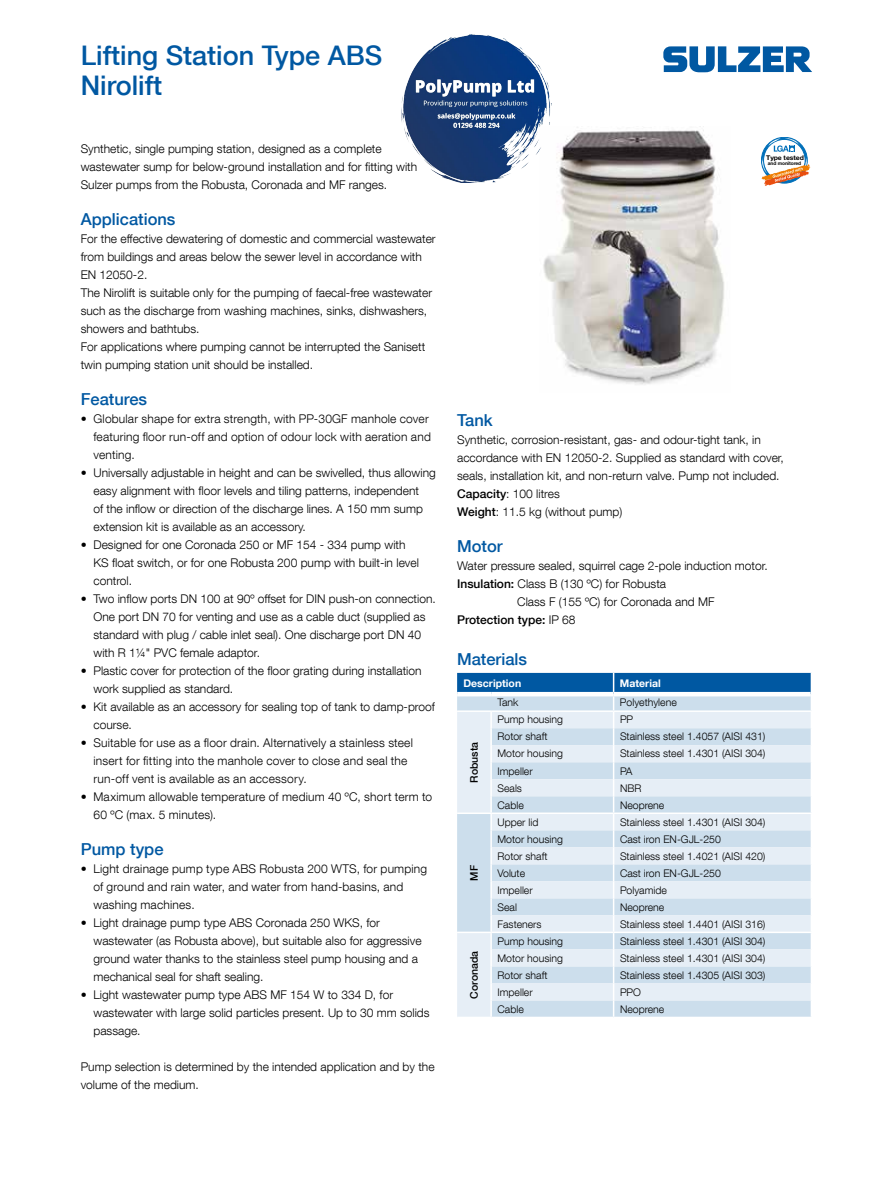
<style>
.page{position:relative;width:893px;height:1191px;background:#fff}
.page>*{position:absolute;margin:0;border:0;box-sizing:border-box;transform-origin:0 0}
.t1{font:500 27px/30px "Helvetica Neue LT Com";color:#0058a2}
.t2{font:500 16.5px "Helvetica Neue LT Com";color:#0058a2}
.t3{font:300 12px/18px "Helvetica Neue LT Com";color:#000}
.t4{font:500 12px "Helvetica Neue LT Com";color:#000}
.t5{font:300 10.5px "Helvetica Neue LT Com";color:#000}
.t6{font:700 10.5px "Helvetica Neue LT Com";color:#fff}
.t7{font:500 10.5px "Helvetica Neue LT Com";color:#000}
.t8{font:700 6.45px "Helvetica Neue LT Com";letter-spacing:-.01em;color:#000;scale:1.05 1}
.t9{font:700 4.95px "Helvetica Neue LT Com";letter-spacing:-.01em;color:#000}
.s1{font-weight:500}
.s2{font-weight:300}
</style>
<div class="page">
<svg style="left:663px;top:46px;width:149px;height:26px"></svg>
<img style="left:543px;top:126px;width:181px;height:259px">
<svg style="left:761px;top:137px;width:49px;height:49px"></svg>
<svg style="left:457px;top:673px;width:354px;height:343px;background:#cfdfed"></svg>
<img style="left:402px;top:35px;width:150px;height:148px">
<h1 class="t1" style="left:81px;top:40px;width:303px">Lifting Station Type ABS<br>Nirolift</h1>
<p class="t3" style="left:81px;top:139px;width:338px">Synthetic, single pumping station, designed as a complete wastewater sump for below-ground installation and for fitting with<br>Sulzer pumps from the Robusta, Coronada and MF ranges.</p>
<h2 class="t2" style="left:81px;top:209px;width:96px">Applications</h2>
<p class="t3" style="left:81px;top:229px;width:357px">For the effective dewatering of domestic and commercial wastewater from buildings and areas below the sewer level in accordance with EN 12050-2.<br>The Nirolift is suitable only for the pumping of faecal-free wastewater such as the discharge from washing machines, sinks, dishwashers, showers and bathtubs.<br>For applications where pumping cannot be interrupted the Sanisett twin pumping station unit should be installed.</p>
<h2 class="t2" style="left:81px;top:389px;width:68px">Features</h2>
<p class="t3" style="left:93px;top:409px;width:339px;text-indent:-13px">• Globular shape for extra strength, with PP-30GF manhole cover featuring floor run-off and option of odour lock with aeration and venting.</p>
<p class="t3" style="left:93px;top:463px;width:344px;text-indent:-13px">• Universally adjustable in height and can be swivelled, thus allowing easy alignment with floor levels and tiling patterns, independent<br>of the inflow or direction of the discharge lines. A 150 mm sump extension kit is available as an accessory.</p>
<p class="t3" style="left:93px;top:535px;width:327px;text-indent:-13px">• Designed for one Coronada 250 or MF 154 - 334 pump with<br>KS float switch, or for one Robusta 200 pump with built-in level control.</p>
<p class="t3" style="left:93px;top:589px;width:344px;text-indent:-13px">• Two inflow ports DN 100 at 90º offset for DIN push-on connection.<br>One port DN 70 for venting and use as a cable duct (supplied as standard with plug / cable inlet seal). One discharge port DN 40 with R 1¼" PVC female adaptor.</p>
<p class="t3" style="left:93px;top:661px;width:330px;text-indent:-13px">• Plastic cover for protection of the floor grating during installation work supplied as standard.</p>
<p class="t3" style="left:93px;top:697px;width:343px;text-indent:-13px">• Kit available as an accessory for sealing top of tank to damp-proof course.</p>
<p class="t3" style="left:93px;top:733px;width:321px;text-indent:-13px">• Suitable for use as a floor drain. Alternatively a stainless steel insert for fitting into the manhole cover to close and seal the run-off vent is available as an accessory.</p>
<p class="t3" style="left:93px;top:787px;width:340px;text-indent:-13px">• Maximum allowable temperature of medium 40 ºC, short term to<br>60 ºC (max. 5 minutes).</p>
<h2 class="t2" style="left:81px;top:839px;width:84px">Pump type</h2>
<p class="t3" style="left:93px;top:859px;width:335px;text-indent:-13px">• Light drainage pump type ABS Robusta 200 WTS, for pumping of ground and rain water, and water from hand-basins, and washing machines.</p>
<p class="t3" style="left:93px;top:913px;width:330px;text-indent:-13px">• Light drainage pump type ABS Coronada 250 WKS, for wastewater (as Robusta above), but suitable also for aggressive ground water thanks to the stainless steel pump housing and a mechanical seal for shaft sealing.</p>
<p class="t3" style="left:93px;top:985px;width:338px;text-indent:-13px">• Light wastewater pump type ABS MF 154 W to 334 D, for wastewater with large solid particles present. Up to 30 mm solids passage.</p>
<p class="t3" style="left:81px;top:1057px;width:355px">Pump selection is determined by the intended application and by the volume of the medium.</p>
<p class="t8" style="left:766px;top:153px;width:37px">Type tested</p>
<p class="t9" style="left:768px;top:160px;width:35px">and monitored</p>
<h2 class="t2" style="left:457px;top:410px;width:37px">Tank</h2>
<p class="t3" style="left:457px;top:430px;width:328px">Synthetic, corrosion-resistant, gas- and odour-tight tank, in accordance with EN 12050-2. Supplied as standard with cover, seals, installation kit, and non-return valve. Pump not included.<br><span class="s1">Capacity</span>: 100 litres<br><span class="s1">Weight</span>: 11.5 kg (without pump)</p>
<h2 class="t2" style="left:457px;top:536px;width:47px">Motor</h2>
<p class="t3" style="left:457px;top:556px;width:312px">Water pressure sealed, squirrel cage 2-pole induction motor.</p>
<p class="t3" style="left:457px;top:574px;width:210px"><span class="s1">Insulation:</span> Class B (130 ºC) for Robusta</p>
<p class="t3" style="left:517px;top:592px;width:199px">Class F (155 ºC) for Coronada and MF</p>
<p class="t4" style="left:457px;top:612px;width:120px">Protection type: <span class="s2">IP 68</span></p>
<h2 class="t2" style="left:457px;top:649px;width:72px">Materials</h2>
<p class="t6" style="left:463px;top:677px;width:59px">Description</p>
<p class="t6" style="left:620px;top:677px;width:42px">Material</p>
<p class="t5" style="left:497px;top:696px;width:23px">Tank</p>
<p class="t5" style="left:620px;top:696px;width:58px">Polyethylene</p>
<p class="t7" style="left:468px;top:782px;width:42px;rotate:-90deg">Robusta</p>
<p class="t5" style="left:497px;top:713px;width:67px">Pump housing</p>
<p class="t5" style="left:620px;top:713px;width:15px">PP</p>
<p class="t5" style="left:497px;top:730px;width:51px">Rotor shaft</p>
<p class="t5" style="left:620px;top:730px;width:147px">Stainless steel 1.4057 (AISI 431)</p>
<p class="t5" style="left:497px;top:747px;width:67px">Motor housing</p>
<p class="t5" style="left:620px;top:747px;width:147px">Stainless steel 1.4301 (AISI 304)</p>
<p class="t5" style="left:497px;top:764px;width:37px">Impeller</p>
<p class="t5" style="left:620px;top:764px;width:14px">PA</p>
<p class="t5" style="left:497px;top:781px;width:26px">Seals</p>
<p class="t5" style="left:620px;top:781px;width:23px">NBR</p>
<p class="t5" style="left:497px;top:798px;width:28px">Cable</p>
<p class="t5" style="left:620px;top:798px;width:46px">Neoprene</p>
<p class="t7" style="left:468px;top:880px;width:17px;rotate:-90deg">MF</p>
<p class="t7" style="left:468px;top:998px;width:49px;rotate:-90deg">Coronada</p>
<p class="t5" style="left:497px;top:815px;width:42px">Upper lid</p>
<p class="t5" style="left:620px;top:815px;width:147px">Stainless steel 1.4301 (AISI 304)</p>
<p class="t5" style="left:497px;top:832px;width:67px">Motor housing</p>
<p class="t5" style="left:620px;top:832px;width:102px">Cast iron EN-GJL-250</p>
<p class="t5" style="left:497px;top:849px;width:51px">Rotor shaft</p>
<p class="t5" style="left:620px;top:849px;width:147px">Stainless steel 1.4021 (AISI 420)</p>
<p class="t5" style="left:497px;top:866px;width:29px">Volute</p>
<p class="t5" style="left:620px;top:866px;width:102px">Cast iron EN-GJL-250</p>
<p class="t5" style="left:497px;top:883px;width:37px">Impeller</p>
<p class="t5" style="left:620px;top:883px;width:48px">Polyamide</p>
<p class="t5" style="left:497px;top:900px;width:21px">Seal</p>
<p class="t5" style="left:620px;top:900px;width:46px">Neoprene</p>
<p class="t5" style="left:497px;top:917px;width:46px">Fasteners</p>
<p class="t5" style="left:620px;top:917px;width:147px">Stainless steel 1.4401 (AISI 316)</p>
<p class="t5" style="left:497px;top:934px;width:67px">Pump housing</p>
<p class="t5" style="left:620px;top:934px;width:147px">Stainless steel 1.4301 (AISI 304)</p>
<p class="t5" style="left:497px;top:951px;width:67px">Motor housing</p>
<p class="t5" style="left:620px;top:951px;width:147px">Stainless steel 1.4301 (AISI 304)</p>
<p class="t5" style="left:497px;top:968px;width:51px">Rotor shaft</p>
<p class="t5" style="left:620px;top:968px;width:147px">Stainless steel 1.4305 (AISI 303)</p>
<p class="t5" style="left:497px;top:985px;width:37px">Impeller</p>
<p class="t5" style="left:620px;top:985px;width:23px">PPO</p>
<p class="t5" style="left:497px;top:1002px;width:28px">Cable</p>
<p class="t5" style="left:620px;top:1002px;width:46px">Neoprene</p>
</div>
